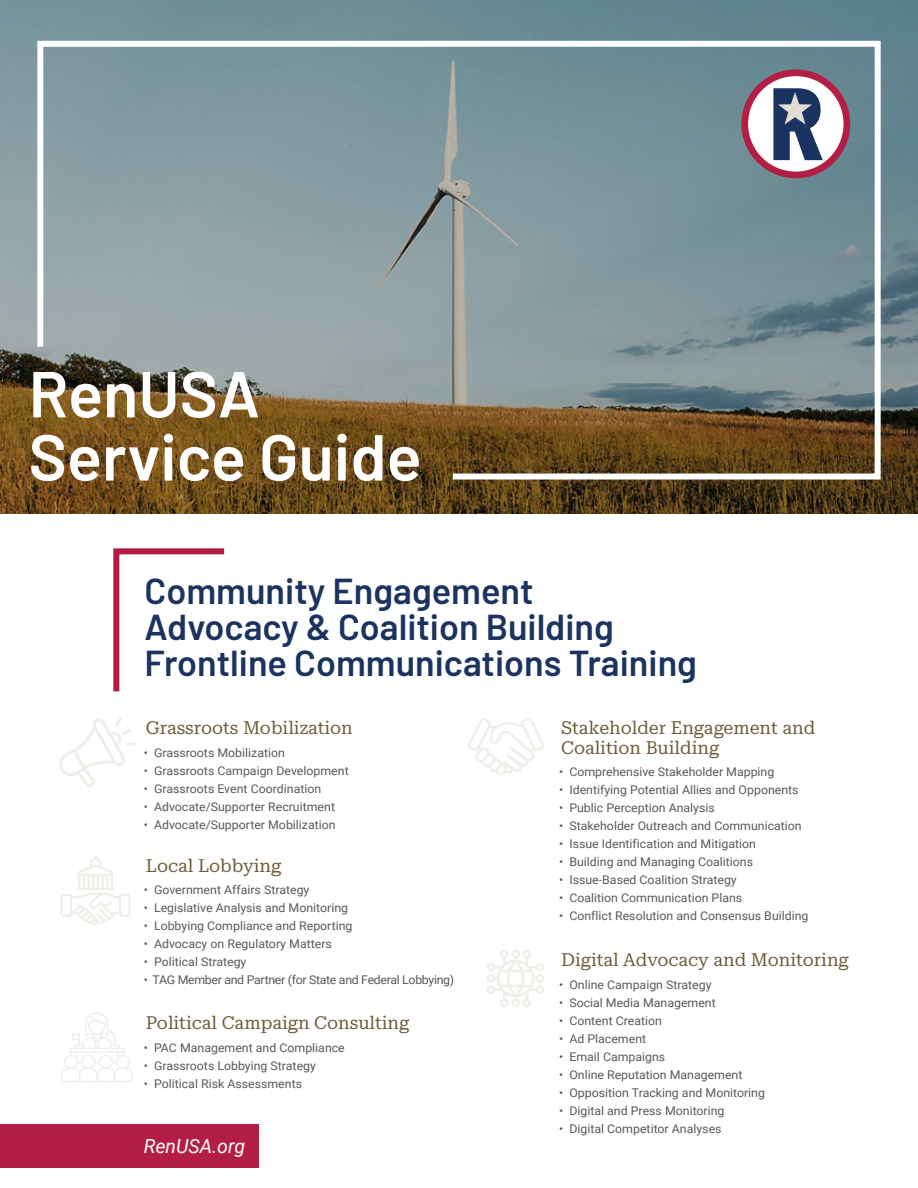
<style>
.page{position:relative;width:918px;height:1188px;background:#fff}
.page>*{position:absolute;margin:0;border:0;box-sizing:border-box;transform-origin:0 0}
.t1{font:600 64.8px/63.2px "Barlow";color:#fff}
.t2{font:600 36px/36px "Barlow";color:#1c3360}
.t3{font:italic 19.5px "Roboto";color:#fff}
.t4{font:18px/19.5px "Roboto Serif 20 pt";color:#6e5c3a}
.t5{font:12px "Roboto";color:#58595b}
.t6{font:12px "Roboto";letter-spacing:-.025em;color:#58595b}
</style>
<div class="page">
<svg style="left:0;top:0;width:918px;height:514px;background:#666f66"></svg>
<svg style="left:34px;top:38px;width:850px;height:445px;background:#838c89"></svg>
<svg style="left:113px;top:548px;width:112px;height:144px"></svg>
<svg style="left:467px;top:718px;width:77px;height:57px"></svg>
<svg style="left:61px;top:855px;width:70px;height:70px"></svg>
<svg style="left:487px;top:950px;width:57px;height:57px"></svg>
<svg style="left:61px;top:1012px;width:72px;height:70px"></svg>
<svg style="left:59px;top:718px;width:77px;height:70px"></svg>
<div style="left:0;top:1124px;width:259px;height:43px;background:#b41e44"></div>
<h1 class="t1" style="left:29px;top:357px;width:395px">RenUSA<br>Service Guide</h1>
<h2 class="t2" style="left:145px;top:570px;width:554px">Community Engagement<br>Advocacy &amp; Coalition Building<br>Frontline Communications Training</h2>
<h3 class="t4" style="left:146px;top:717px;width:209px">Grassroots Mobilization</h3>
<p class="t5" style="left:144px;top:744px;width:143px">• Grassroots Mobilization</p>
<p class="t5" style="left:144px;top:762px;width:207px">• Grassroots Campaign Development</p>
<p class="t5" style="left:144px;top:780px;width:179px">• Grassroots Event Coordination</p>
<p class="t5" style="left:144px;top:798px;width:193px">• Advocate/Supporter Recruitment</p>
<p class="t5" style="left:144px;top:816px;width:193px">• Advocate/Supporter Mobilization</p>
<h3 class="t4" style="left:146px;top:854px;width:137px">Local Lobbying</h3>
<p class="t5" style="left:144px;top:882px;width:167px">• Government Affairs Strategy</p>
<p class="t5" style="left:144px;top:900px;width:206px">• Legislative Analysis and Monitoring</p>
<p class="t5" style="left:144px;top:918px;width:210px">• Lobbying Compliance and Reporting</p>
<p class="t5" style="left:144px;top:936px;width:190px">• Advocacy on Regulatory Matters</p>
<p class="t5" style="left:144px;top:954px;width:104px">• Political Strategy</p>
<p class="t6" style="left:144px;top:972px;width:312px">• TAG Member and Partner (for State and Federal Lobbying)</p>
<h3 class="t4" style="left:146px;top:1012px;width:265px">Political Campaign Consulting</h3>
<p class="t5" style="left:144px;top:1039px;width:203px">• PAC Management and Compliance</p>
<p class="t5" style="left:144px;top:1057px;width:174px">• Grassroots Lobbying Strategy</p>
<p class="t5" style="left:144px;top:1075px;width:160px">• Political Risk Assessments</p>
<h3 class="t3" style="left:144px;top:1132px;width:103px">RenUSA.org</h3>
<h3 class="t4" style="left:561px;top:717px;width:256px">Stakeholder Engagement and<br>Coalition Building</h3>
<p class="t5" style="left:559px;top:764px;width:217px">• Comprehensive Stakeholder Mapping</p>
<p class="t5" style="left:559px;top:782px;width:241px">• Identifying Potential Allies and Opponents</p>
<p class="t5" style="left:559px;top:800px;width:157px">• Public Perception Analysis</p>
<p class="t5" style="left:559px;top:818px;width:244px">• Stakeholder Outreach and Communication</p>
<p class="t5" style="left:559px;top:836px;width:198px">• Issue Identification and Mitigation</p>
<p class="t5" style="left:559px;top:854px;width:196px">• Building and Managing Coalitions</p>
<p class="t5" style="left:559px;top:872px;width:179px">• Issue-Based Coalition Strategy</p>
<p class="t5" style="left:559px;top:890px;width:185px">• Coalition Communication Plans</p>
<p class="t5" style="left:559px;top:908px;width:251px">• Conflict Resolution and Consensus Building</p>
<h3 class="t4" style="left:561px;top:949px;width:289px">Digital Advocacy and Monitoring</h3>
<p class="t5" style="left:559px;top:976px;width:154px">• Online Campaign Strategy</p>
<p class="t5" style="left:559px;top:994px;width:158px">• Social Media Management</p>
<p class="t5" style="left:559px;top:1012px;width:104px">• Content Creation</p>
<p class="t5" style="left:559px;top:1030px;width:89px">• Ad Placement</p>
<p class="t5" style="left:559px;top:1048px;width:108px">• Email Campaigns</p>
<p class="t5" style="left:559px;top:1066px;width:185px">• Online Reputation Management</p>
<p class="t5" style="left:559px;top:1084px;width:207px">• Opposition Tracking and Monitoring</p>
<p class="t5" style="left:559px;top:1102px;width:167px">• Digital and Press Monitoring</p>
<p class="t5" style="left:559px;top:1120px;width:164px">• Digital Competitor Analyses</p>
</div>
